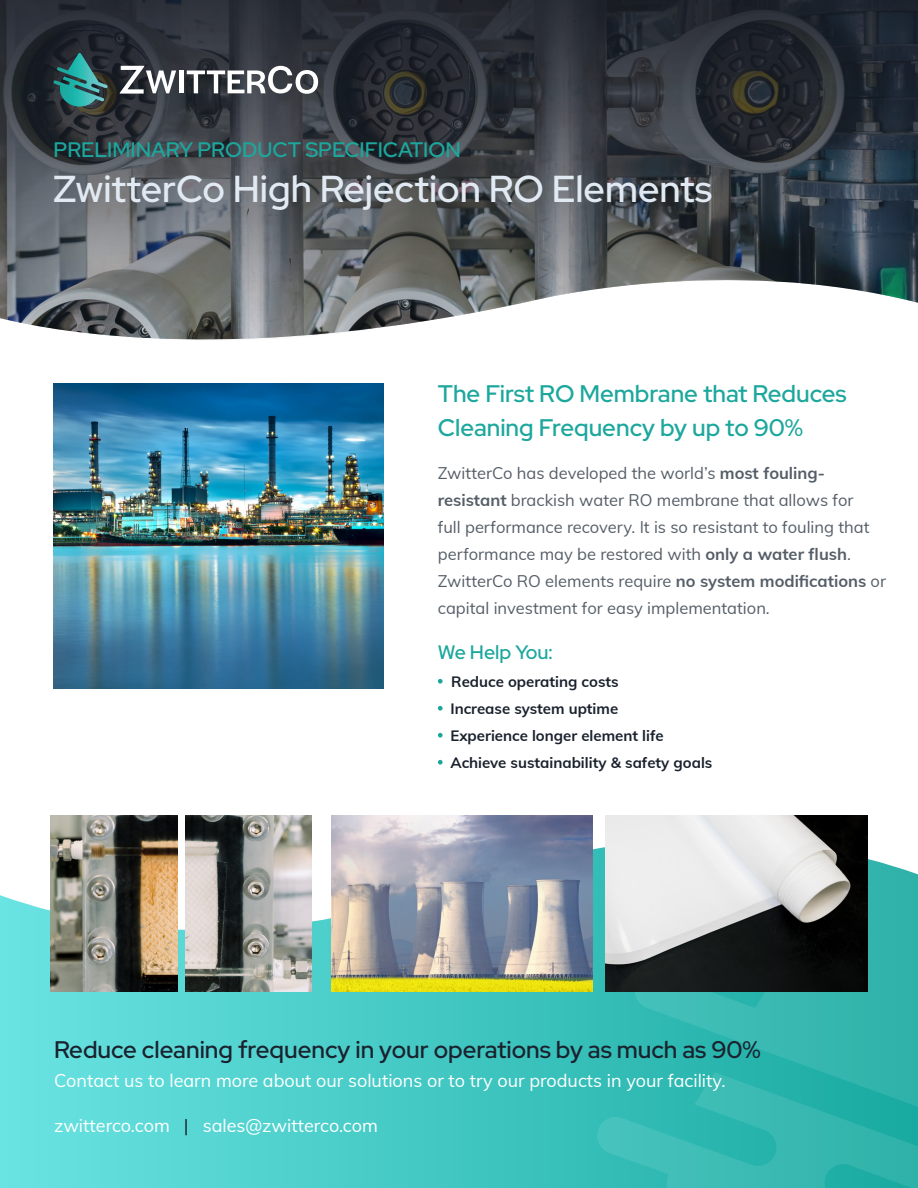
<style>
.page{position:relative;width:918px;height:1188px;background:#fff}
.page>*{position:absolute;margin:0;border:0;box-sizing:border-box;transform-origin:0 0}
.t1{font:500 37.5px "Red Hat Display";color:#e1e9f2}
.t2{font:500 24px/34.5px "Red Hat Display";color:#1ca79d}
.t3{font:500 24px "Red Hat Display";color:#1a222e}
.t4{font:500 21px "Red Hat Display";color:#1ca79d}
.t5{font:500 19.5px "Red Hat Display";color:#1ca79d}
.t6{font:18px "Mulish";color:#fff}
.t7{font:16.5px/27px "Mulish";color:#555e68}
.t8{font:700 15px "Mulish";color:#1a222e}
.s1{font-weight:700}
.s2{color:#1a222e}
</style>
<div class="page">
<img style="left:0;top:0;width:918px;height:340px">
<svg style="left:0;top:839px;width:596px;height:349px;background:#58d3cf"></svg>
<svg style="left:596px;top:815px;width:322px;height:373px;background:#39b8b1"></svg>
<svg style="left:53px;top:53px;width:55px;height:54px;background:#2d6969"></svg>
<hr style="left:179px;top:71px;width:4px;height:22px;background:#fff">
<svg style="left:187px;top:66px;width:131px;height:28px"></svg>
<svg style="left:120px;top:66px;width:56px;height:28px"></svg>
<img style="left:331px;top:815px;width:262px;height:176px">
<img style="left:606px;top:815px;width:261px;height:176px">
<img style="left:185px;top:815px;width:127px;height:176px">
<img style="left:51px;top:815px;width:127px;height:176px">
<img style="left:54px;top:384px;width:329px;height:305px">
<svg style="left:438px;top:679px;width:5px;height:5px"></svg>
<svg style="left:438px;top:706px;width:5px;height:5px"></svg>
<svg style="left:438px;top:733px;width:5px;height:5px"></svg>
<svg style="left:438px;top:760px;width:5px;height:5px"></svg>
<p class="t4" style="left:54px;top:136px;width:409px">PRELIMINARY PRODUCT SPECIFICATION</p>
<p class="t1" style="left:54px;top:165px;width:660px">ZwitterCo High Rejection RO Elements</p>
<p class="t2" style="left:438px;top:376px;width:410px">The First RO Membrane that Reduces<br>Cleaning Frequency by up to 90%</p>
<p class="t7" style="left:438px;top:459px;width:450px">ZwitterCo has developed the world’s <span class="s1">most fouling&shy;resistant</span> brackish water RO membrane that allows for<br>full performance recovery. It is so resistant to fouling that performance may be restored with <span class="s1">only a water flush</span>.<br>ZwitterCo RO elements require <span class="s1">no system modifications</span> or capital investment for easy implementation.</p>
<p class="t5" style="left:438px;top:639px;width:116px">We Help You:</p>
<p class="t8" style="left:451px;top:671px;width:169px">Reduce operating costs</p>
<p class="t8" style="left:450px;top:698px;width:169px">Increase system uptime</p>
<p class="t8" style="left:450px;top:725px;width:215px">Experience longer element life</p>
<p class="t8" style="left:450px;top:752px;width:264px">Achieve sustainability &amp; safety goals</p>
<p class="t3" style="left:54px;top:1034px;width:708px">Reduce cleaning frequency in your operations by as much as 90%</p>
<p class="t6" style="left:54px;top:1068px;width:673px">Contact us to learn more about our solutions or to try our products in your facility.</p>
<p class="t6" style="left:54px;top:1112px;width:325px">zwitterco.com <span class="s2">|</span> sales@zwitterco.com</p>
</div>
